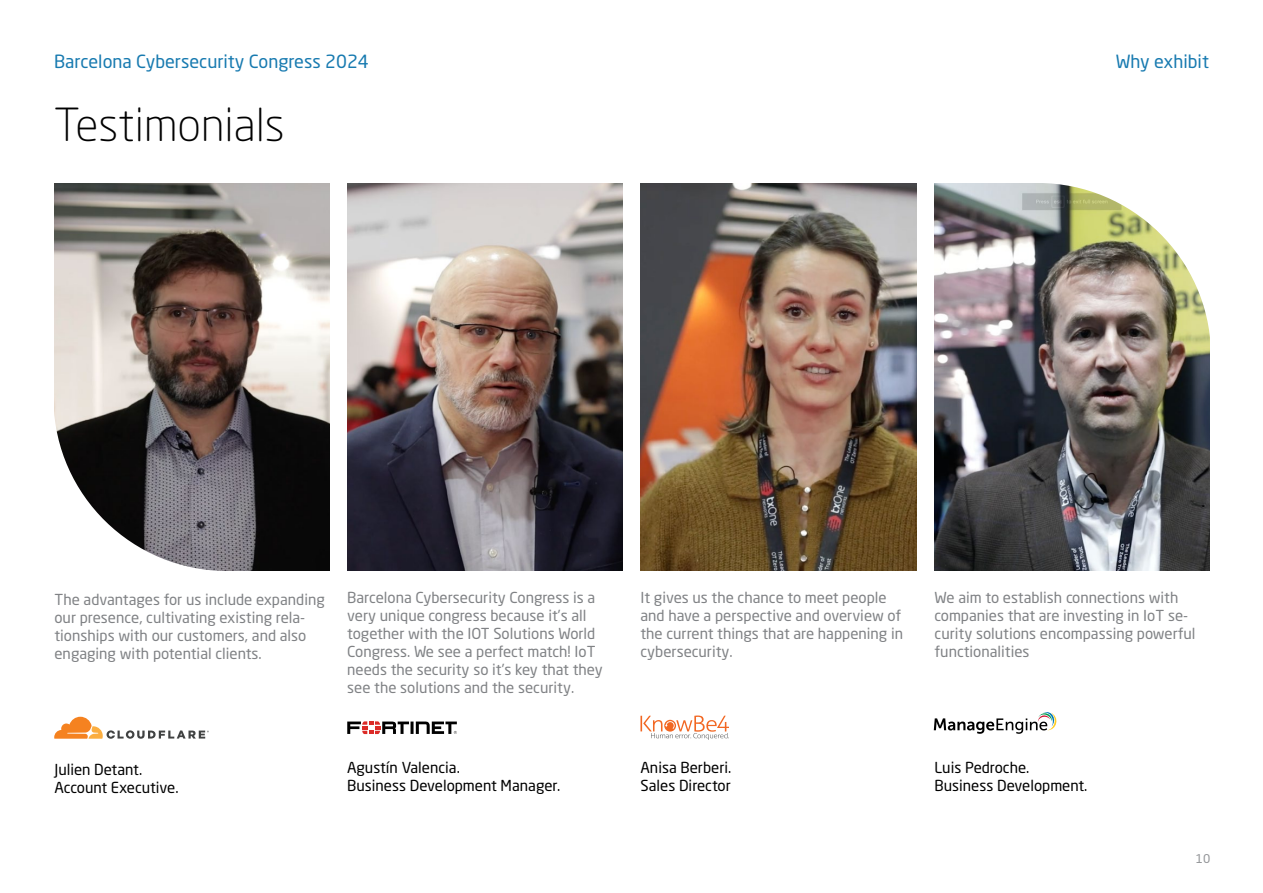
<style>
.page{position:relative;width:1263px;height:893px;background:#fff}
.page>*{position:absolute;margin:0;border:0;box-sizing:border-box;transform-origin:0 0}
.t1{font:300 45px "Neo Sans Std";color:#000}
.t2{font:18px "Neo Sans Std";color:#177ab0}
.t3{font:15px/18px "Neo Sans Std";color:#808285}
.t4{font:15px/18px "Neo Sans Std";color:#000}
.t5{font:12px "Neo Sans Std";color:#939598}
</style>
<div class="page">
<img style="left:54px;top:184px;width:276px;height:387px">
<img style="left:347px;top:184px;width:276px;height:387px">
<img style="left:640px;top:184px;width:276px;height:387px">
<img style="left:934px;top:184px;width:276px;height:387px">
<svg style="left:347px;top:721px;width:110px;height:13px"></svg>
<svg style="left:54px;top:717px;width:155px;height:22px"></svg>
<svg style="left:640px;top:715px;width:89px;height:25px"></svg>
<svg style="left:934px;top:712px;width:122px;height:22px"></svg>
<svg style="left:54px;top:402px;width:172px;height:169px"></svg>
<img style="left:1038px;top:183px;width:172px;height:169px">
<p class="t2" style="left:54px;top:50px;width:316px">Barcelona Cybersecurity Congress 2024</p>
<p class="t2" style="left:1116px;top:50px;width:95px">Why exhibit</p>
<h1 class="t1" style="left:54px;top:97px;width:232px">Testimonials</h1>
<p class="t3" style="left:54px;top:590px;width:272px">The advantages for us include expanding our presence, cultivating existing rela&shy;tionships with our customers, and also engaging with potential clients.</p>
<p class="t3" style="left:347px;top:588px;width:257px">Barcelona Cybersecurity Congress is a very unique congress because it’s all together with the IOT Solutions World Congress. We see a perfect match! IoT needs the security so it’s key that they see the solutions and the security.</p>
<p class="t4" style="left:54px;top:761px;width:126px">Julien Detant.<br>Account Executive.</p>
<p class="t4" style="left:347px;top:758px;width:215px">Agustín Valencia.<br>Business Development Manager.</p>
<p class="t3" style="left:640px;top:588px;width:264px">It gives us the chance to meet people and have a perspective and overview of the current things that are happening in cybersecurity.</p>
<p class="t3" style="left:934px;top:588px;width:262px">We aim to establish connections with companies that are investing in IoT se&shy;curity solutions encompassing powerful functionalities</p>
<p class="t4" style="left:640px;top:758px;width:92px">Anisa Berberi.<br>Sales Director</p>
<p class="t4" style="left:934px;top:758px;width:154px">Luis Pedroche.<br>Business Development.</p>
<p class="t5" style="left:1196px;top:851px;width:16px">10</p>
</div>
